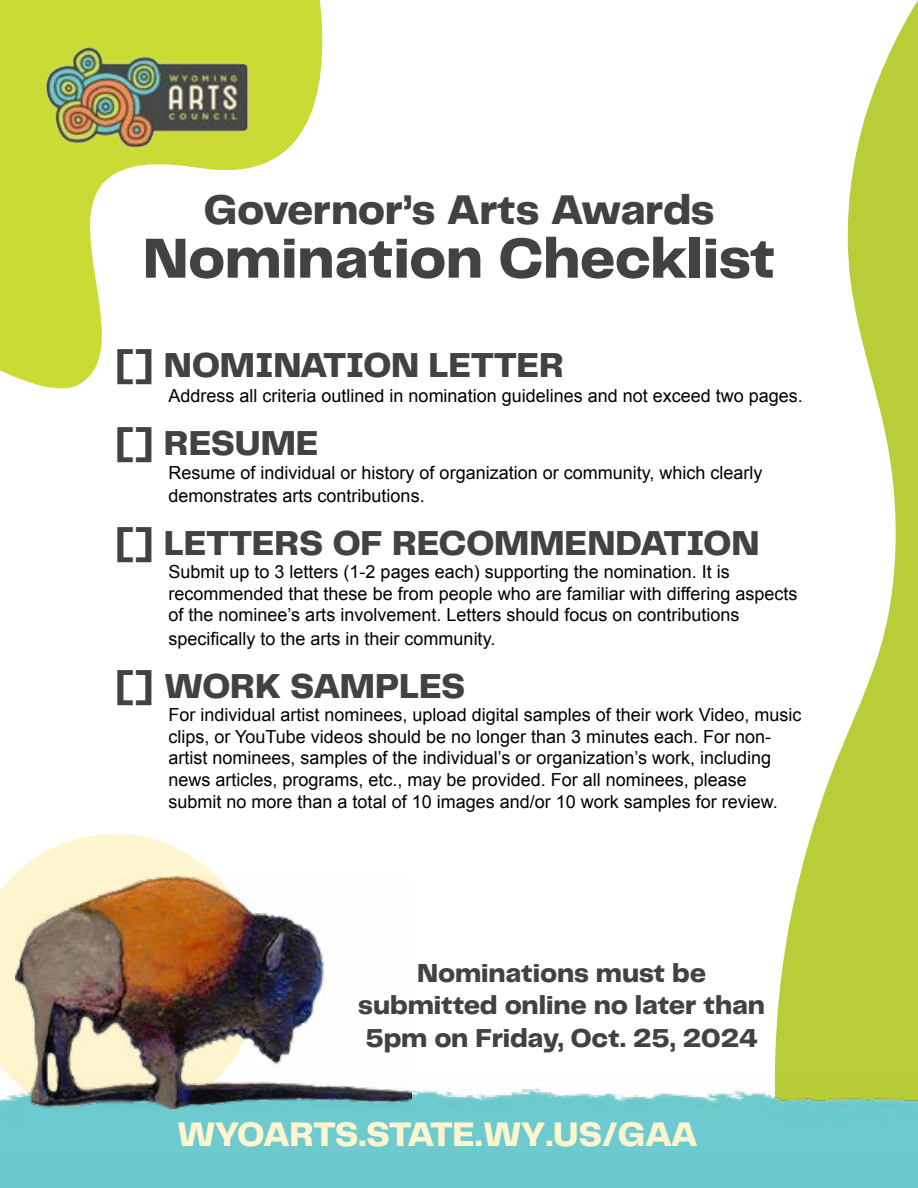
<style>
.page{position:relative;width:918px;height:1188px;background:#fff}
.page>*{position:absolute;margin:0;border:0;box-sizing:border-box;transform-origin:0 0}
.t1{font:800 58.5px "Telegraf";letter-spacing:-.01em;color:#424143}
.t2{font:800 43.05px "Telegraf";letter-spacing:-.01em;color:#424143}
.t3{font:800 36px "Telegraf";letter-spacing:-.01em;color:#424143}
.t4{font:800 35.4px "Telegraf";letter-spacing:-.045em;color:#fff5cf}
.t5{font:800 27px/32.4px "Telegraf";letter-spacing:-.01em;color:#424143;text-align:center}
.t6{font:18px/21.6px "Arial";color:#000}
</style>
<div class="page">
<svg style="left:0;top:834px;width:216px;height:239px;fill:#fff5cf"></svg>
<svg style="left:775px;top:0;width:143px;height:1073px"></svg>
<svg style="left:0;top:0;width:323px;height:389px"></svg>
<div style="left:0;top:1133px;width:918px;height:55px;background:#6ccacd"></div>
<img style="left:0;top:1073px;width:918px;height:60px">
<img style="left:21px;top:19px;width:252px;height:156px">
<img style="left:15px;top:876px;width:397px;height:232px">
<h2 class="t2" style="left:203px;top:180px;width:513px">Governor’s Arts Awards</h2>
<h1 class="t1" style="left:143px;top:218px;width:634px">Nomination Checklist</h1>
<h3 class="t3" style="left:115px;top:341px;width:451px">[] NOMINATION LETTER</h3>
<p class="t6" style="left:169px;top:385px;width:636px">Address all criteria outlined in nomination guidelines and not exceed two pages.</p>
<h3 class="t3" style="left:115px;top:419px;width:206px">[] RESUME</h3>
<p class="t6" style="left:169px;top:460px;width:595px;line-height:23.4px">Resume of individual or history of organization or community, which clearly demonstrates arts contributions.</p>
<h3 class="t3" style="left:115px;top:518px;width:646px">[] LETTERS OF RECOMMENDATION</h3>
<p class="t6" style="left:169px;top:561px;width:630px">Submit up to 3 letters (1-2 pages each) supporting the nomination. It is recommended that these be from people who are familiar with differing aspects of the nominee’s arts involvement. Letters should focus on contributions</p>
<p class="t6" style="left:169px;top:628px;width:328px">specifically to the arts in their community.</p>
<h3 class="t3" style="left:115px;top:661px;width:352px">[] WORK SAMPLES</h3>
<p class="t6" style="left:169px;top:704px;width:634px">For individual artist nominees, upload digital samples of their work Video, music clips, or YouTube videos should be no longer than 3 minutes each. For non&shy;artist nominees, samples of the individual’s or organization’s work, including news articles, programs, etc., may be provided. For all nominees, please submit no more than a total of 10 images and/or 10 work samples for review.</p>
<h3 class="t5" style="left:358px;top:957px;width:408px">Nominations must be submitted online no later than<br>5pm on Friday, Oct. 25, 2024</h3>
<h3 class="t4" style="left:177px;top:1110px;width:523px">WYOARTS.STATE.WY.US/GAA</h3>
</div>
